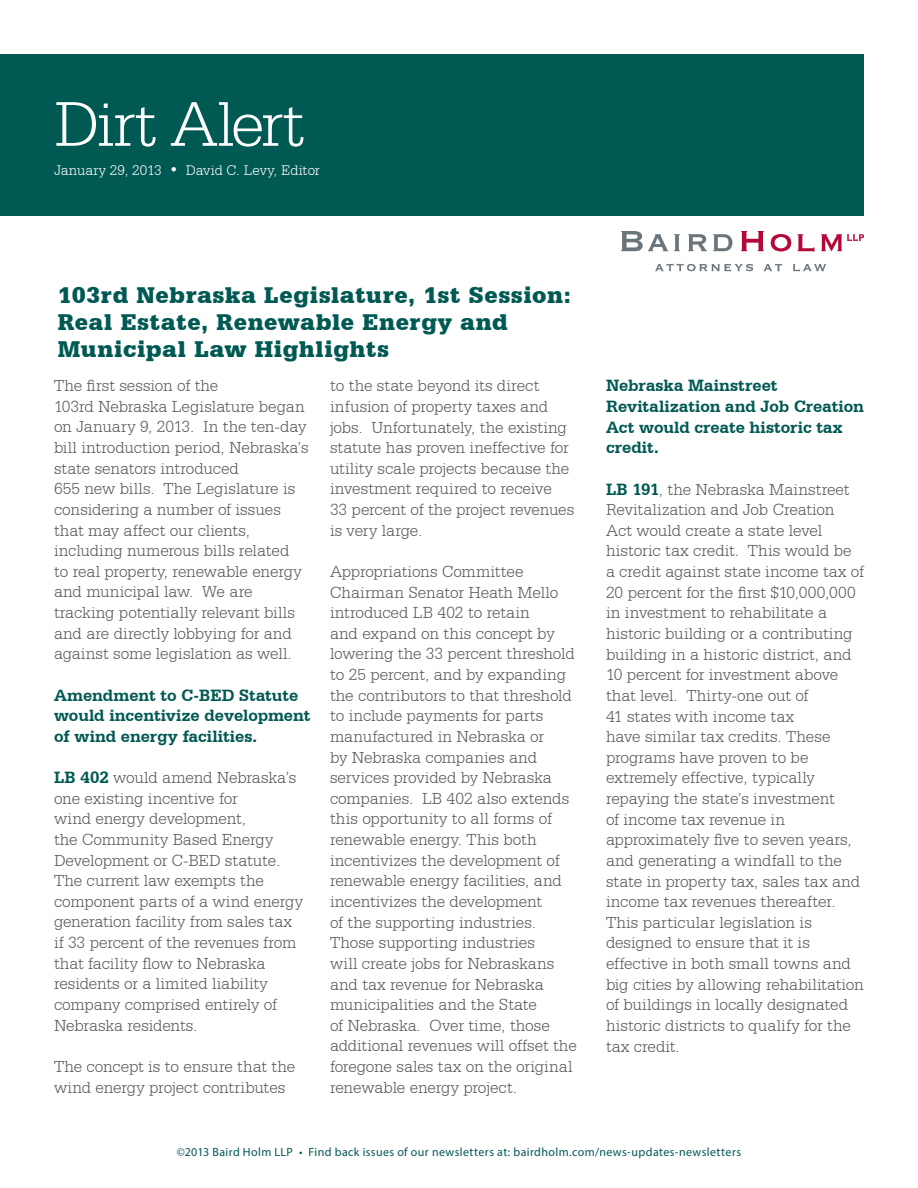
<style>
.page{position:relative;width:918px;height:1188px;background:#fff}
.page>*{position:absolute;margin:0;border:0;box-sizing:border-box;transform-origin:0 0}
.t1{font:300 67.5px "Serifa BT";letter-spacing:-.025em;color:#fff}
.t2{font:900 24px/27px "Serifa BT";letter-spacing:.025em;color:#005953}
.t3{font:300 17.25px/20.7px "Serifa BT";letter-spacing:-.005em;color:#58595b}
.t4{font:700 17.25px/20.7px "Serifa BT";color:#005953}
.t5{font:300 15px "Serifa BT";color:#fff}
.t6{font:12px "Myriad Pro";letter-spacing:.03em;color:#005953}
.s1{font-weight:700;color:#005953}
</style>
<div class="page">
<svg style="left:621px;top:231px;width:47px;height:20px"></svg>
<svg style="left:674px;top:234px;width:6px;height:17px"></svg>
<svg style="left:688px;top:234px;width:19px;height:17px"></svg>
<svg style="left:713px;top:234px;width:19px;height:17px"></svg>
<svg style="left:741px;top:231px;width:23px;height:20px"></svg>
<svg style="left:771px;top:234px;width:20px;height:17px"></svg>
<svg style="left:798px;top:234px;width:16px;height:18px"></svg>
<svg style="left:821px;top:234px;width:43px;height:17px"></svg>
<svg style="left:655px;top:264px;width:98px;height:7px"></svg>
<svg style="left:764px;top:264px;width:18px;height:7px"></svg>
<svg style="left:793px;top:264px;width:33px;height:7px"></svg>
<div style="left:0;top:54px;width:864px;height:162px;background:#005953"></div>
<h1 class="t1" style="left:54px;top:85px;width:252px">Dirt Alert</h1>
<p class="t5" style="left:54px;top:161px;width:267px">January 29, 2013 • David C. Levy, Editor</p>
<h2 class="t2" style="left:58px;top:281px;width:515px">103rd Nebraska Legislature, 1st Session:<br>Real Estate, Renewable Energy and<br>Municipal Law Highlights</h2>
<p class="t3" style="left:54px;top:375px;width:256px">The first session of the<br>103rd Nebraska Legislature began on January 9, 2013. In the ten-day bill introduction period, Nebraska’s state senators introduced<br>655 new bills. The Legislature is considering a number of issues that may affect our clients, including numerous bills related<br>to real property, renewable energy and municipal law. We are tracking potentially relevant bills and are directly lobbying for and against some legislation as well.</p>
<p class="t4" style="left:54px;top:684px;width:258px">Amendment to C-BED Statute would incentivize development of wind energy facilities.</p>
<p class="t3" style="left:54px;top:767px;width:251px"><span class="s1">LB 402</span> would amend Nebraska’s one existing incentive for<br>wind energy development,<br>the Community Based Energy<br>Development or C-BED statute.<br>The current law exempts the component parts of a wind energy generation facility from sales tax if 33 percent of the revenues from that facility flow to Nebraska residents or a limited liability company comprised entirely of<br>Nebraska residents.</p>
<p class="t3" style="left:54px;top:1056px;width:243px">The concept is to ensure that the wind energy project contributes</p>
<p class="t3" style="left:330px;top:375px;width:246px">to the state beyond its direct infusion of property taxes and jobs. Unfortunately, the existing statute has proven ineffective for utility scale projects because the investment required to receive<br>33 percent of the project revenues is very large.</p>
<p class="t3" style="left:330px;top:561px;width:248px">Appropriations Committee<br>Chairman Senator Heath Mello introduced LB 402 to retain<br>and expand on this concept by lowering the 33 percent threshold to 25 percent, and by expanding the contributors to that threshold to include payments for parts manufactured in Nebraska or<br>by Nebraska companies and services provided by Nebraska companies. LB 402 also extends this opportunity to all forms of renewable energy. This both incentivizes the development of renewable energy facilities, and incentivizes the development<br>of the supporting industries.<br>Those supporting industries<br>will create jobs for Nebraskans and tax revenue for Nebraska municipalities and the State<br>of Nebraska. Over time, those additional revenues will offset the foregone sales tax on the original renewable energy project.</p>
<p class="t4" style="left:606px;top:375px;width:259px">Nebraska Mainstreet<br>Revitalization and Job Creation<br>Act would create historic tax credit.</p>
<p class="t3" style="left:606px;top:478px;width:260px"><span class="s1">LB 191</span>, the Nebraska Mainstreet<br>Revitalization and Job Creation<br>Act would create a state level historic tax credit. This would be a credit against state income tax of<br>20 percent for the first $10,000,000 in investment to rehabilitate a historic building or a contributing building in a historic district, and<br>10 percent for investment above that level. Thirty-one out of<br>41 states with income tax<br>have similar tax credits. These programs have proven to be extremely effective, typically repaying the state’s investment<br>of income tax revenue in approximately five to seven years, and generating a windfall to the state in property tax, sales tax and income tax revenues thereafter.<br>This particular legislation is designed to ensure that it is effective in both small towns and big cities by allowing rehabilitation of buildings in locally designated historic districts to qualify for the tax credit.</p>
<p class="t6" style="left:177px;top:1144px;width:566px">©2013 Baird Holm LLP • Find back issues of our newsletters at: bairdholm.com/news-updates-newsletters</p>
</div>
